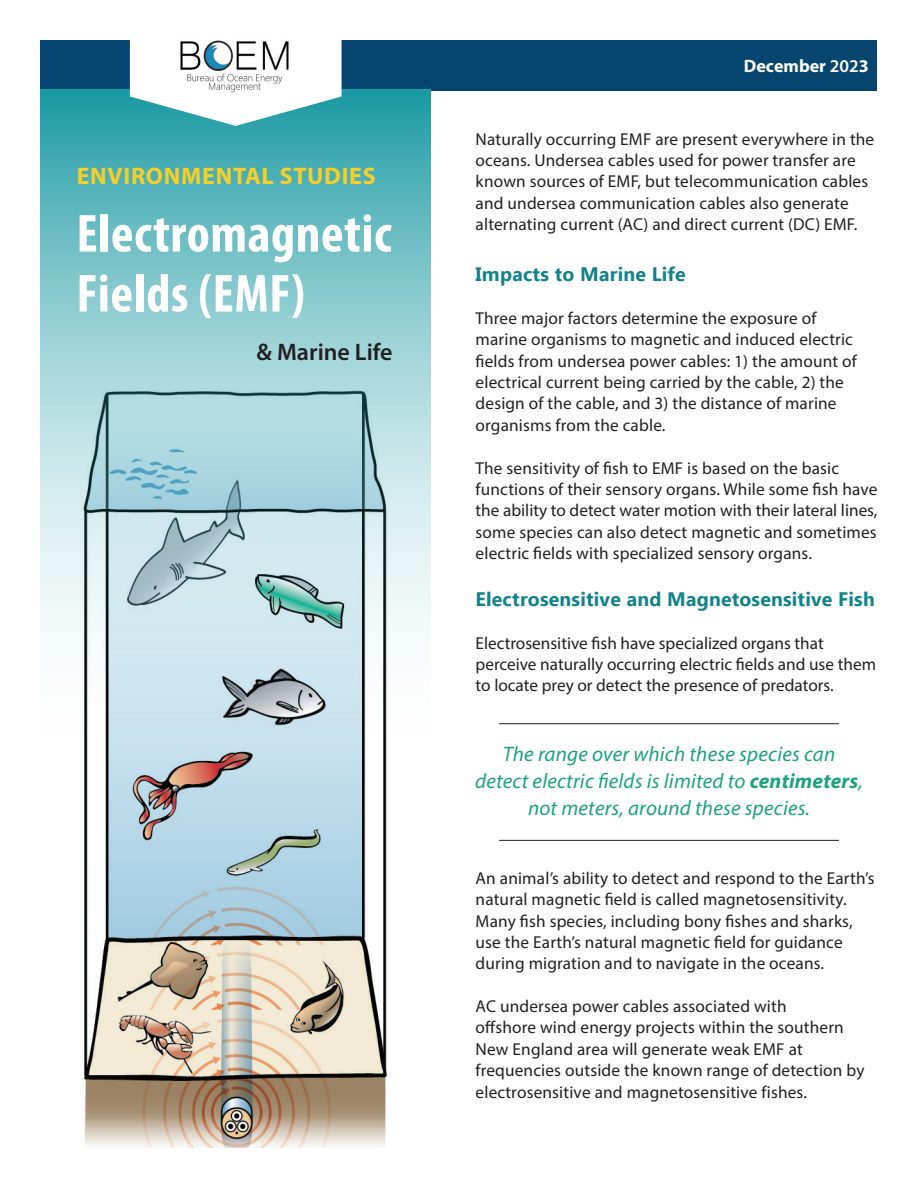
<style>
.page{position:relative;width:918px;height:1188px;background:#fff}
.page>*{position:absolute;margin:0;border:0;box-sizing:border-box;transform-origin:0 0}
.t1{font:700 condensed 54px/60px "Myriad Pro";letter-spacing:.01em;color:#fff}
.t2{font:700 24px "Myriad Pro";letter-spacing:.03em;color:#f8cf27}
.t3{font:600 24px "Myriad Pro";color:#231f20}
.t4{font:italic 21px/27px "Myriad Pro";letter-spacing:.01em;color:#1ca27d;text-align:center}
.t5{font:700 19.5px "Ebrima";letter-spacing:.01em;color:#12828b}
.t6{font:700 18px "Myriad Pro";color:#fff}
.t7{font:17.25px/21.3px "Myriad Pro";letter-spacing:.01em;color:#231f20}
.s1{font-weight:600}
.s2{font-weight:700}
</style>
<div class="page">
<hr style="left:499px;top:840px;width:340px;height:1px;background:#231f20">
<hr style="left:499px;top:723px;width:340px;height:1px;background:#231f20">
<div style="left:40px;top:40px;width:838px;height:51px;background:#05456f"></div>
<img style="left:84px;top:855px;width:303px;height:293px">
<svg style="left:40px;top:89px;width:391px;height:766px;background:#a2ced4"></svg>
<svg style="left:130px;top:40px;width:212px;height:86px"></svg>
<img style="left:170px;top:40px;width:127px;height:57px">
<h2 class="t2" style="left:77px;top:160px;width:301px">ENVIRONMENTAL STUDIES</h2>
<h1 class="t1" style="left:76px;top:202px;width:316px">Electromagnetic<br>Fields (EMF)</h1>
<h2 class="t3" style="left:257px;top:337px;width:138px">&amp; Marine Life</h2>
<p class="t6" style="left:744px;top:54px;width:126px">December <span class="s1">202</span>3</p>
<p class="t7" style="left:476px;top:128px;width:400px">Naturally occurring EMF are present everywhere in the oceans. Undersea cables used for power transfer are known sources of EMF, but telecommunication cables and undersea communication cables also generate alternating current (AC) and direct current (DC) EMF.</p>
<p class="t5" style="left:476px;top:260px;width:212px">Impacts to Marine Life</p>
<p class="t7" style="left:476px;top:307px;width:383px">Three major factors determine the exposure of marine organisms to magnetic and induced electric felds from undersea power cables: 1) the amount of electrical current being carried by the cable, 2) the design of the cable, and 3) the distance of marine organisms from the cable.</p>
<p class="t7" style="left:476px;top:457px;width:403px">The sensitivity of fsh to EMF is based on the basic functions of their sensory organs. While some fsh have the ability to detect water motion with their lateral lines, some species can also detect magnetic and sometimes electric felds with specialized sensory organs.</p>
<p class="t5" style="left:476px;top:585px;width:401px">Electrosensitive and Magnetosensitive Fish</p>
<p class="t7" style="left:476px;top:632px;width:402px">Electrosensitive fsh have specialized organs that perceive naturally occurring electric felds and use them to locate prey or detect the presence of predators.</p>
<p class="t4" style="left:475px;top:740px;width:389px">The range over which these species can detect electric felds is limited to <span class="s2">centimeters</span>, not meters, around these species.</p>
<p class="t7" style="left:476px;top:867px;width:400px">An animal’s ability to detect and respond to the Earth’s natural magnetic feld is called magnetosensitivity.<br>Many fsh species, including bony fshes and sharks, use the Earth’s natural magnetic feld for guidance during migration and to navigate in the oceans.</p>
<p class="t7" style="left:476px;top:995px;width:390px">AC undersea power cables associated with<br>ofshore wind energy projects within the southern New England area will generate weak EMF at frequencies outside the known range of detection by electrosensitive and magnetosensitive fishes.</p>
</div>
